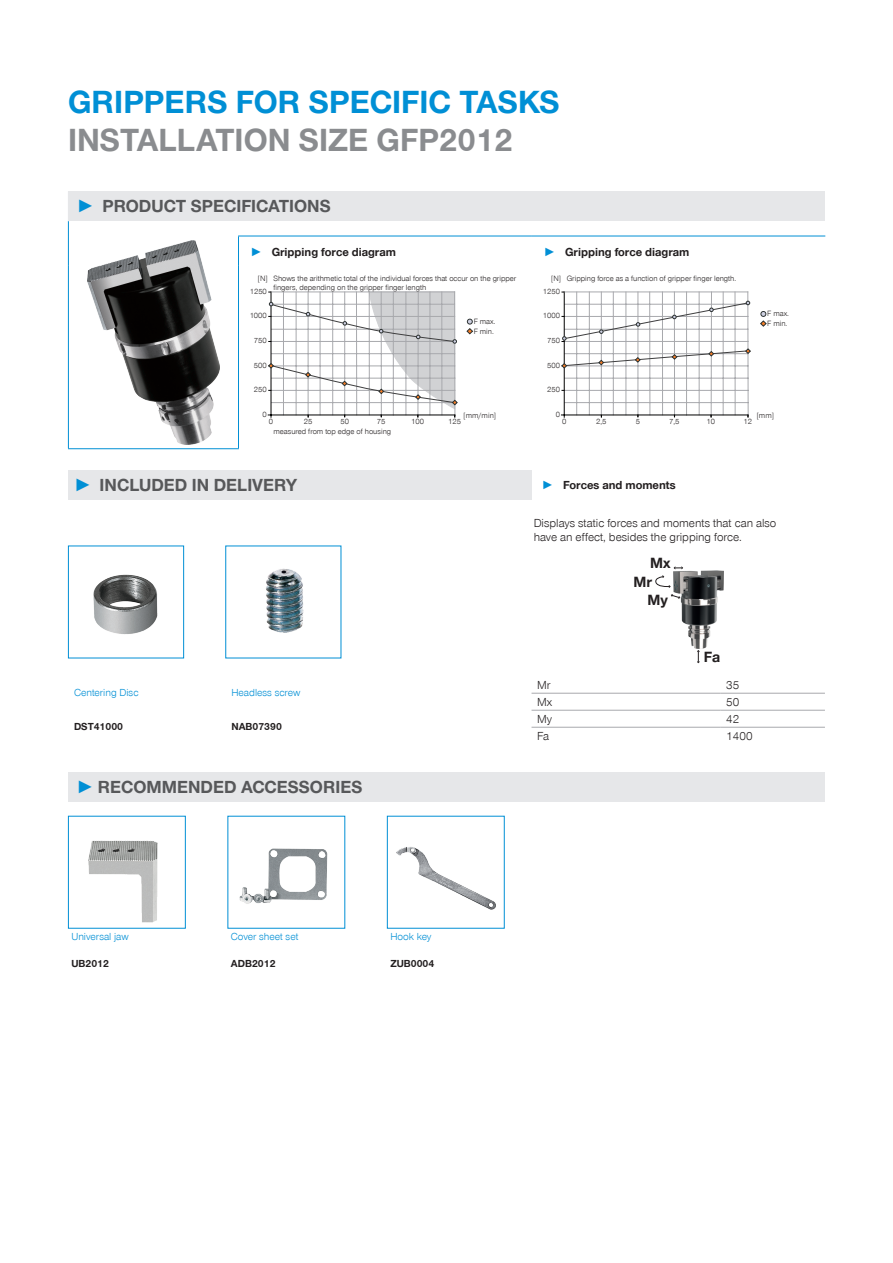
<style>
.page{position:relative;width:893px;height:1263px;background:#fff}
.page>*{position:absolute;margin:0;border:0;box-sizing:border-box;transform-origin:0 0}
.CB_AF_Headline_22_25{font:700 33px/37.5px "Zimmer Group Sans Global";color:#008fd5}
.t1{font:700 18px "Zimmer Group Sans Global";color:#57585a}
.t2{font:700 15.3px/18.6px "Zimmer Group Sans";color:#231f20}
.CB_AF_Tabellentext_B{font:300 12px/13.5px "Zimmer Group Sans Global";color:#231f20}
.t3{font:700 12px "Zimmer Group Sans Global";color:#231f20}
.CB_AF_Text_7{font:300 10.5px "Zimmer Group Sans Global";color:#008fd5}
.CB_AF_Beschreibungst{font:300 10.5px "Zimmer Group Sans Global";color:#008fd5}
.CB_AF_Text_7-2{font:700 10.5px "Zimmer Group Sans Global";color:#231f20}
.CB_AF_Beschreibungst-2{font:700 10.5px "Zimmer Group Sans Global";color:#231f20}
.t4{font:300 7.8px/9.9px "Zimmer Group Sans";color:#231f20}
.s1{color:#8a8c8f}
.s2{color:#008fd5}
.s3{font-family:"Zimmer Group Sans";color:#008fd5}
</style>
<div class="page">
<div style="left:68px;top:191px;width:757px;height:30px;background:#e6e7e9"></div>
<hr style="left:68px;top:448px;width:171px;height:1px;background:#008fd5">
<hr style="left:238px;top:236px;width:294px;height:1px;background:#008fd5">
<hr style="left:532px;top:236px;width:293px;height:1px;background:#008fd5">
<svg style="left:68px;top:221px;width:1px;height:15px"></svg>
<hr style="left:68px;top:236px;width:1px;height:30px;background:#008fd5">
<hr style="left:238px;top:236px;width:1px;height:30px;background:#008fd5">
<hr style="left:68px;top:266px;width:1px;height:182px;background:#008fd5">
<hr style="left:238px;top:266px;width:1px;height:182px;background:#008fd5">
<img style="left:87px;top:240px;width:133px;height:204px">
<svg style="left:267px;top:291px;width:191px;height:126px"></svg>
<svg style="left:466px;top:319px;width:7px;height:15px"></svg>
<hr style="left:711px;top:292px;width:1px;height:123px;background:#a8a9ad">
<hr style="left:662px;top:292px;width:1px;height:123px;background:#a8a9ad">
<hr style="left:613px;top:292px;width:1px;height:123px;background:#a8a9ad">
<hr style="left:735px;top:292px;width:1px;height:123px;background:#a8a9ad">
<hr style="left:723px;top:292px;width:1px;height:123px;background:#a8a9ad">
<hr style="left:699px;top:292px;width:1px;height:123px;background:#a8a9ad">
<hr style="left:686px;top:292px;width:1px;height:123px;background:#a8a9ad">
<hr style="left:674px;top:292px;width:1px;height:123px;background:#a8a9ad">
<hr style="left:649px;top:292px;width:1px;height:123px;background:#a8a9ad">
<hr style="left:638px;top:292px;width:1px;height:123px;background:#a8a9ad">
<hr style="left:626px;top:292px;width:1px;height:123px;background:#a8a9ad">
<hr style="left:601px;top:292px;width:1px;height:123px;background:#a8a9ad">
<hr style="left:589px;top:292px;width:1px;height:123px;background:#a8a9ad">
<hr style="left:576px;top:292px;width:1px;height:123px;background:#a8a9ad">
<hr style="left:565px;top:378px;width:183px;height:1px;background:#a8a9ad">
<hr style="left:565px;top:390px;width:183px;height:1px;background:#a8a9ad">
<hr style="left:565px;top:402px;width:183px;height:1px;background:#a8a9ad">
<hr style="left:748px;top:292px;width:1px;height:123px;background:#a8a9ad">
<hr style="left:564px;top:292px;width:1px;height:125px;background:#000">
<hr style="left:561px;top:415px;width:187px;height:1px;background:#000">
<hr style="left:564px;top:292px;width:184px;height:1px;background:#a8a9ad">
<svg style="left:562px;top:301px;width:188px;height:41px"></svg>
<svg style="left:561px;top:348px;width:190px;height:21px"></svg>
<svg style="left:760px;top:311px;width:7px;height:16px"></svg>
<div style="left:68px;top:470px;width:463px;height:30px;background:#e6e7e9"></div>
<svg style="left:68px;top:545px;width:116px;height:114px"></svg>
<svg style="left:225px;top:545px;width:117px;height:114px"></svg>
<hr style="left:531px;top:727px;width:190px;height:1px;background:#a8a9ad">
<hr style="left:721px;top:727px;width:104px;height:1px;background:#a8a9ad">
<hr style="left:531px;top:693px;width:190px;height:1px;background:#a8a9ad">
<hr style="left:721px;top:693px;width:104px;height:1px;background:#a8a9ad">
<hr style="left:531px;top:710px;width:190px;height:1px;background:#a8a9ad">
<hr style="left:721px;top:710px;width:104px;height:1px;background:#a8a9ad">
<img style="left:674px;top:570px;width:49px;height:78px">
<svg style="left:697px;top:650px;width:3px;height:13px"></svg>
<svg style="left:671px;top:594px;width:9px;height:5px"></svg>
<svg style="left:674px;top:567px;width:9px;height:2px"></svg>
<svg style="left:655px;top:575px;width:16px;height:13px"></svg>
<div style="left:68px;top:772px;width:757px;height:30px;background:#e6e7e9"></div>
<svg style="left:68px;top:815px;width:118px;height:114px"></svg>
<svg style="left:227px;top:815px;width:119px;height:114px"></svg>
<svg style="left:387px;top:815px;width:118px;height:114px"></svg>
<p class="CB_AF_Headline_22_25" style="left:68px;top:83px;width:493px">GRIPPERS FOR SPECIFIC TASKS<br><span class="s1">INSTALLATION SIZE GFP2012</span></p>
<p class="t1" style="left:77px;top:195px;width:255px"><span class="s2">►</span> PRODUCT SPECIFICATIONS</p>
<p class="t3" style="left:250px;top:245px;width:147px"><span class="s2">►</span> Gripping force diagram</p>
<p class="t3" style="left:544px;top:245px;width:147px"><span class="s2">►</span> Gripping force diagram</p>
<p class="t4" style="left:258px;top:273px;width:11px">[N]</p>
<p class="t4" style="left:567px;top:273px;width:171px">Gripping force as a function of gripper finger length.</p>
<p class="t4" style="left:273px;top:273px;width:244px;line-height:9.4px">Shows the arithmetic total of the individual forces that occur on the gripper fingers, depending on the gripper finger length</p>
<p class="t4" style="left:551px;top:273px;width:11px">[N]</p>
<p class="t4" style="left:250px;top:286px;width:19px">1250</p>
<p class="t4" style="left:543px;top:286px;width:19px">1250</p>
<p class="t4" style="left:250px;top:310px;width:19px">1000</p>
<p class="t4" style="left:474px;top:316px;width:23px">F max.<br>F min.</p>
<p class="t4" style="left:543px;top:310px;width:19px">1000</p>
<p class="t4" style="left:254px;top:335px;width:14px">750</p>
<p class="t4" style="left:547px;top:335px;width:14px">750</p>
<p class="t4" style="left:254px;top:360px;width:14px">500</p>
<p class="t4" style="left:547px;top:360px;width:14px">500</p>
<p class="t4" style="left:254px;top:384px;width:14px">250</p>
<p class="t4" style="left:547px;top:384px;width:14px">250</p>
<p class="t4" style="left:767px;top:308px;width:23px">F max.<br>F min.</p>
<p class="t4" style="left:263px;top:409px;width:6px">0</p>
<p class="t4" style="left:269px;top:416px;width:6px">0</p>
<p class="t4" style="left:464px;top:410px;width:34px">[mm/min]</p>
<p class="t4" style="left:304px;top:416px;width:10px">25</p>
<p class="t4" style="left:411px;top:416px;width:14px">100</p>
<p class="t4" style="left:340px;top:416px;width:10px">50</p>
<p class="t4" style="left:377px;top:416px;width:10px">75</p>
<p class="t4" style="left:448px;top:416px;width:14px">125</p>
<p class="t4" style="left:273px;top:426px;width:119px">measured from top edge of housing</p>
<p class="t1" style="left:74px;top:474px;width:224px"><span class="s2">►</span> INCLUDED IN DELIVERY</p>
<p class="CB_AF_Beschreibungst" style="left:74px;top:686px;width:66px">Centering Disc</p>
<p class="CB_AF_Beschreibungst" style="left:231px;top:686px;width:70px">Headless screw</p>
<p class="CB_AF_Beschreibungst-2" style="left:74px;top:720px;width:51px">DST41000</p>
<p class="CB_AF_Beschreibungst-2" style="left:231px;top:720px;width:52px">NAB07390</p>
<p class="t1" style="left:77px;top:777px;width:287px"><span class="s3">►</span> RECOMMENDED ACCESSORIES</p>
<p class="t4" style="left:556px;top:409px;width:6px">0</p>
<p class="t4" style="left:562px;top:416px;width:6px">0</p>
<p class="t4" style="left:757px;top:410px;width:19px">[mm]</p>
<p class="t4" style="left:596px;top:416px;width:12px">2,5</p>
<p class="t4" style="left:707px;top:416px;width:10px">10</p>
<p class="t4" style="left:636px;top:416px;width:6px">5</p>
<p class="t4" style="left:669px;top:416px;width:12px">7,5</p>
<p class="t4" style="left:743px;top:416px;width:10px">12</p>
<p class="t3" style="left:542px;top:478px;width:135px"><span class="s3">►</span> Forces and moments</p>
<p class="CB_AF_Tabellentext_B" style="left:534px;top:516px;width:244px">Displays static forces and moments that can also have an effect, besides the gripping force.</p>
<p class="t2" style="left:633px;top:553px;width:39px;text-indent:17px">Mx<br>Mr</p>
<p class="t2" style="left:647px;top:590px;width:22px">My</p>
<p class="t2" style="left:704px;top:647px;width:18px">Fa</p>
<p class="CB_AF_Tabellentext_B" style="left:537px;top:678px;width:15px">Mr</p>
<p class="CB_AF_Tabellentext_B" style="left:726px;top:678px;width:15px">35</p>
<p class="CB_AF_Tabellentext_B" style="left:537px;top:695px;width:17px">Mx</p>
<p class="CB_AF_Tabellentext_B" style="left:726px;top:695px;width:15px">50</p>
<p class="CB_AF_Tabellentext_B" style="left:537px;top:712px;width:16px">My</p>
<p class="CB_AF_Tabellentext_B" style="left:726px;top:712px;width:15px">42</p>
<p class="CB_AF_Tabellentext_B" style="left:537px;top:729px;width:14px">Fa</p>
<p class="CB_AF_Tabellentext_B" style="left:726px;top:729px;width:28px">1400</p>
<p class="CB_AF_Text_7" style="left:71px;top:930px;width:59px">Universal jaw</p>
<p class="CB_AF_Text_7" style="left:231px;top:930px;width:69px">Cover sheet set</p>
<p class="CB_AF_Text_7" style="left:390px;top:930px;width:43px">Hook key</p>
<p class="CB_AF_Text_7-2" style="left:71px;top:957px;width:39px">UB2012</p>
<p class="CB_AF_Text_7-2" style="left:231px;top:957px;width:46px">ADB2012</p>
<p class="CB_AF_Text_7-2" style="left:390px;top:957px;width:46px">ZUB0004</p>
</div>
